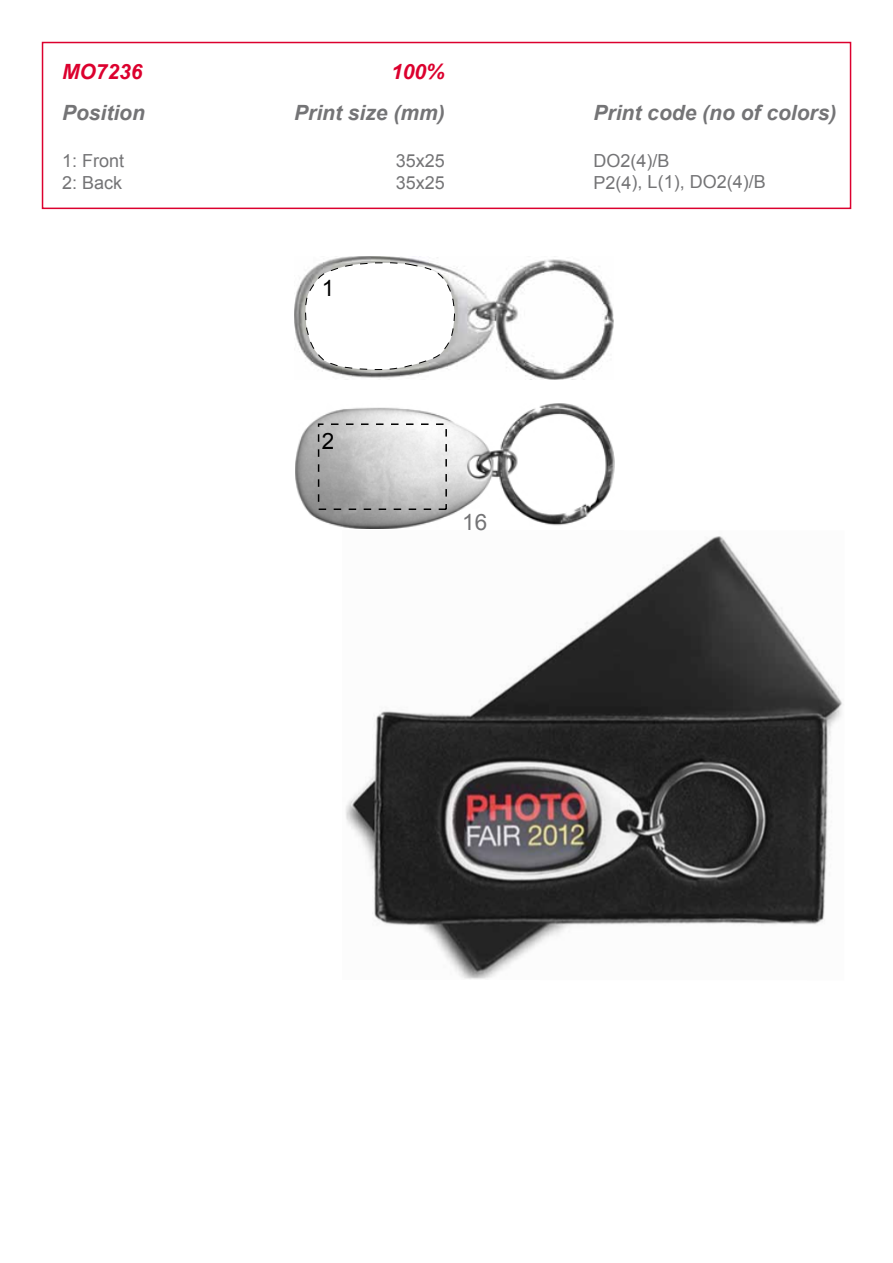
<style>
.page{position:relative;width:893px;height:1263px;background:#fff}
.page>*{position:absolute;margin:0;border:0;box-sizing:border-box;transform-origin:0 0}
.t1{font:22.5px "Arial";color:#747476}
.t2{font:22.5px "Arial";color:#000}
.t3{font:italic 700 21px "Arial";color:#747476}
.t4{font:italic 700 21px "Arial";color:#dc002e}
.t5{font:18px "Arial";color:#747476}
</style>
<div class="page">
<div style="left:42px;top:42px;width:809px;height:167px;border:2px solid #dc002e"></div>
<img style="left:346px;top:536px;width:497px;height:443px">
<img style="left:294px;top:256px;width:320px;height:124px">
<img style="left:295px;top:404px;width:319px;height:125px">
<div style="left:318px;top:423px;width:129px;height:87px;border:2px dashed #000"></div>
<svg style="left:303px;top:261px;width:153px;height:110px"></svg>
<p class="t4" style="left:62px;top:58px;width:82px">MO7236</p>
<p class="t4" style="left:391px;top:58px;width:55px">100%</p>
<p class="t3" style="left:62px;top:99px;width:84px">Position</p>
<p class="t3" style="left:294px;top:99px;width:152px">Print size (mm)</p>
<p class="t3" style="left:594px;top:99px;width:244px">Print code (no of colors)</p>
<p class="t5" style="left:62px;top:149px;width:64px">1: Front</p>
<p class="t5" style="left:396px;top:149px;width:51px">35x25</p>
<p class="t5" style="left:594px;top:149px;width:78px">DO2(4)/B</p>
<p class="t5" style="left:62px;top:171px;width:62px">2: Back</p>
<p class="t5" style="left:396px;top:171px;width:51px">35x25</p>
<p class="t5" style="left:594px;top:170px;width:174px">P2(4), L(1), DO2(4)/B</p>
<p class="t2" style="left:322px;top:273px;width:14px">1</p>
<p class="t2" style="left:322px;top:426px;width:14px">2</p>
<p class="t1" style="left:462px;top:507px;width:27px">16</p>
</div>
